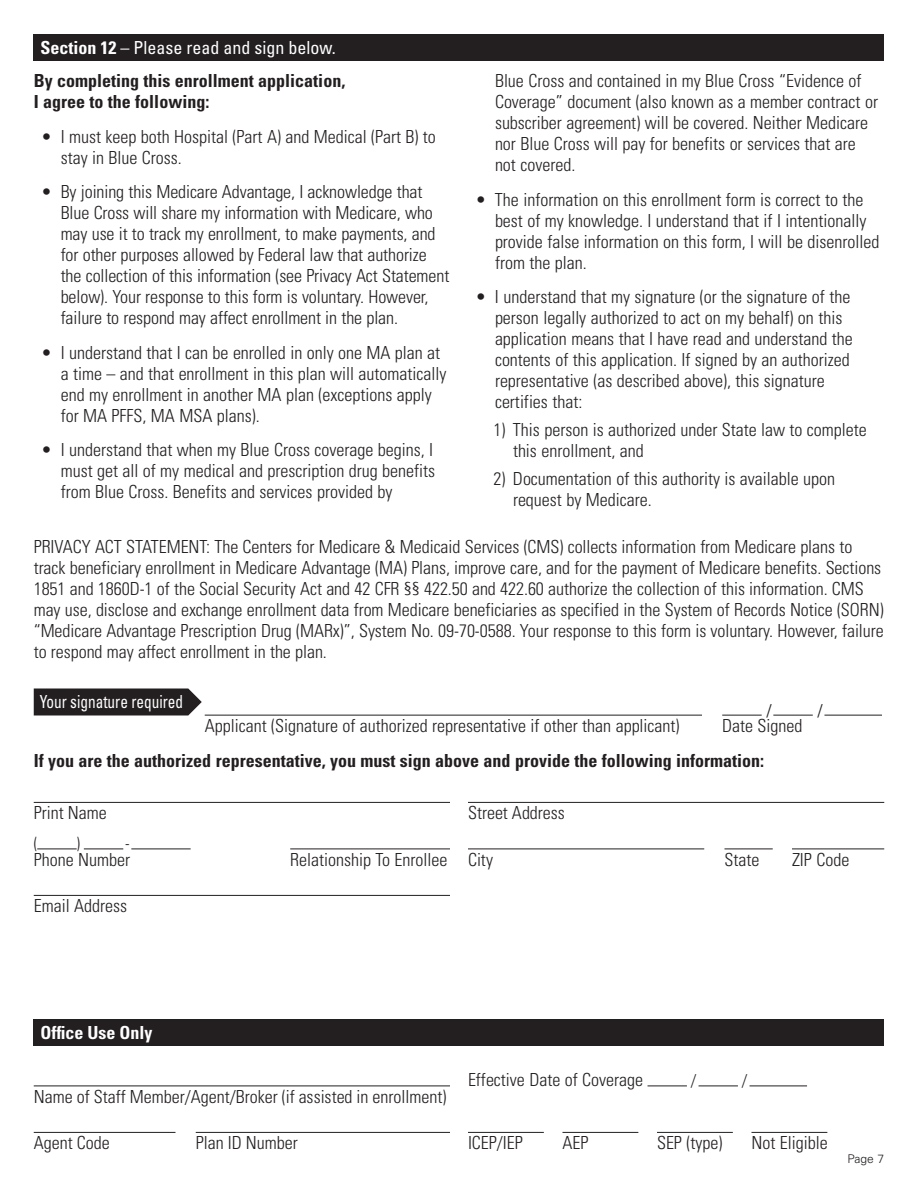
<style>
.page{position:relative;width:918px;height:1188px;background:#fff}
.page>*{position:absolute;margin:0;border:0;box-sizing:border-box;transform-origin:0 0}
.Body_Text{font:300 condensed 18px/21px "Univers LT Std";color:#231f20}
.t1{font:700 condensed 18px/21px "Univers LT Std";color:#231f20}
.t2{font:condensed 18px "Univers LT Std";color:#fff}
.t3{font:condensed 18px "Univers LT Std";color:#fff;scale:.85 1}
.t4{font:700 condensed 18px "Univers LT Std";color:#fff}
.Body_Text-2{font:300 condensed 16.5px "Univers LT Std";color:#231f20}
.t5{font:300 16.5px "Univers LT Std";color:#231f20}
.t6{font:300 12px "Univers LT Std";color:#231f20}
.s1{font-weight:700}
</style>
<div class="page">
<div style="left:34px;top:34px;width:850px;height:27px;background:#231f20"></div>
<svg style="left:34px;top:688px;width:168px;height:28px;background:#332f30"></svg>
<hr style="left:205px;top:715px;width:497px;height:1px;background:#231f20">
<hr style="left:722px;top:715px;width:40px;height:1px;background:#231f20">
<hr style="left:773px;top:715px;width:40px;height:1px;background:#231f20">
<hr style="left:824px;top:715px;width:58px;height:1px;background:#231f20">
<hr style="left:34px;top:802px;width:416px;height:1px;background:#231f20">
<hr style="left:37px;top:849px;width:40px;height:1px;background:#231f20">
<hr style="left:84px;top:849px;width:39px;height:1px;background:#231f20">
<hr style="left:131px;top:849px;width:60px;height:1px;background:#231f20">
<hr style="left:290px;top:849px;width:160px;height:1px;background:#231f20">
<hr style="left:34px;top:895px;width:416px;height:1px;background:#231f20">
<hr style="left:468px;top:802px;width:416px;height:1px;background:#231f20">
<hr style="left:468px;top:849px;width:236px;height:1px;background:#231f20">
<hr style="left:724px;top:849px;width:49px;height:1px;background:#231f20">
<hr style="left:792px;top:849px;width:92px;height:1px;background:#231f20">
<hr style="left:34px;top:1086px;width:416px;height:1px;background:#231f20">
<hr style="left:34px;top:1132px;width:142px;height:1px;background:#231f20">
<hr style="left:196px;top:1132px;width:254px;height:1px;background:#231f20">
<hr style="left:648px;top:1086px;width:39px;height:1px;background:#231f20">
<hr style="left:699px;top:1086px;width:39px;height:1px;background:#231f20">
<hr style="left:750px;top:1086px;width:57px;height:1px;background:#231f20">
<hr style="left:468px;top:1132px;width:76px;height:1px;background:#231f20">
<hr style="left:562px;top:1132px;width:76px;height:1px;background:#231f20">
<hr style="left:657px;top:1132px;width:76px;height:1px;background:#231f20">
<hr style="left:752px;top:1132px;width:75px;height:1px;background:#231f20">
<div style="left:34px;top:1019px;width:850px;height:27px;background:#231f20"></div>
<p class="t2" style="left:40px;top:36px;width:297px"><span class="s1">Section 12</span> – Please read and sign below.</p>
<p class="t1" style="left:34px;top:70px;width:313px">By completing this enrollment application,<br>I agree to the following:</p>
<p class="Body_Text" style="left:61px;top:126px;width:377px;text-indent:-20px">• I must keep both Hospital (Part A) and Medical (Part B) to stay in Blue Cross.</p>
<p class="Body_Text" style="left:61px;top:181px;width:390px;text-indent:-20px">• By joining this Medicare Advantage, I acknowledge that Blue Cross will share my information with Medicare, who may use it to track my enrollment, to make payments, and for other purposes allowed by Federal law that authorize the collection of this information (see Privacy Act Statement below). Your response to this form is voluntary. However, failure to respond may affect enrollment in the plan.</p>
<p class="Body_Text" style="left:61px;top:342px;width:387px;text-indent:-20px">• I understand that I can be enrolled in only one MA plan at a time – and that enrollment in this plan will automatically end my enrollment in another MA plan (exceptions apply for MA PFFS, MA MSA plans).</p>
<p class="Body_Text" style="left:61px;top:439px;width:376px;text-align:justify;text-indent:-20px">• I understand that when my Blue Cross coverage begins, I must get all of my medical and prescription drug benefits from Blue Cross. Benefits and services provided by</p>
<p class="Body_Text" style="left:495px;top:70px;width:385px">Blue Cross and contained in my Blue Cross “Evidence of Coverage” document (also known as a member contract or subscriber agreement) will be covered. Neither Medicare nor Blue Cross will pay for benefits or services that are not covered.</p>
<p class="Body_Text" style="left:495px;top:189px;width:386px;text-indent:-20px">• The information on this enrollment form is correct to the best of my knowledge. I understand that if I intentionally provide false information on this form, I will be disenrolled from the plan.</p>
<p class="Body_Text" style="left:495px;top:286px;width:359px;text-indent:-20px">• I understand that my signature (or the signature of the person legally authorized to act on my behalf) on this application means that I have read and understand the contents of this application. If signed by an authorized representative (as described above), this signature certifies that:</p>
<p class="Body_Text" style="left:513px;top:419px;width:355px;text-indent:-20px">1) This person is authorized under State law to complete this enrollment, and</p>
<p class="Body_Text" style="left:513px;top:468px;width:324px;text-indent:-20px">2) Documentation of this authority is available upon request by Medicare.</p>
<p class="Body_Text" style="left:34px;top:536px;width:852px">PRIVACY ACT STATEMENT: The Centers for Medicare &amp; Medicaid Services (CMS) collects information from Medicare plans to track beneficiary enrollment in Medicare Advantage (MA) Plans, improve care, and for the payment of Medicare benefits. Sections 1851 and 1860D-1 of the Social Security Act and 42 CFR §§ 422.50 and 422.60 authorize the collection of this information. CMS may use, disclose and exchange enrollment data from Medicare beneficiaries as specified in the System of Records Notice (SORN) “Medicare Advantage Prescription Drug (MARx)”, System No. 09-70-0588. Your response to this form is voluntary. However, failure to respond may affect enrollment in the plan.</p>
<p class="t3" style="left:40px;top:690px;width:170px">Your signature required</p>
<p class="t5" style="left:767px;top:700px;width:6px">/</p>
<p class="t5" style="left:818px;top:700px;width:6px">/</p>
<p class="Body_Text" style="left:205px;top:715px;width:476px">Applicant (Signature of authorized representative if other than applicant)</p>
<p class="Body_Text" style="left:722px;top:715px;width:82px">Date Signed</p>
<p class="t1" style="left:34px;top:750px;width:732px">If you are the authorized representative, you must sign above and provide the following information:</p>
<p class="Body_Text" style="left:34px;top:802px;width:74px">Print Name</p>
<p class="Body_Text-2" style="left:34px;top:834px;width:5px">(</p>
<p class="Body_Text-2" style="left:77px;top:834px;width:5px">)</p>
<p class="Body_Text-2" style="left:125px;top:834px;width:6px">-</p>
<p class="Body_Text" style="left:34px;top:849px;width:98px">Phone Number</p>
<p class="Body_Text" style="left:290px;top:849px;width:159px">Relationship To Enrollee</p>
<p class="Body_Text" style="left:34px;top:895px;width:95px">Email Address</p>
<p class="Body_Text" style="left:468px;top:802px;width:98px">Street Address</p>
<p class="Body_Text" style="left:468px;top:849px;width:27px">City</p>
<p class="Body_Text" style="left:724px;top:849px;width:36px">State</p>
<p class="Body_Text" style="left:792px;top:849px;width:59px">ZIP Code</p>
<p class="t4" style="left:40px;top:1022px;width:113px">Office Use Only</p>
<p class="Body_Text" style="left:34px;top:1086px;width:414px">Name of Staff Member/Agent/Broker (if assisted in enrollment)</p>
<p class="Body_Text" style="left:34px;top:1132px;width:77px">Agent Code</p>
<p class="Body_Text" style="left:196px;top:1132px;width:103px">Plan ID Number</p>
<p class="Body_Text" style="left:468px;top:1069px;width:177px">Effective Date of Coverage</p>
<p class="Body_Text-2" style="left:691px;top:1071px;width:7px">/</p>
<p class="Body_Text-2" style="left:742px;top:1071px;width:7px">/</p>
<p class="Body_Text" style="left:468px;top:1132px;width:56px">ICEP/IEP</p>
<p class="Body_Text" style="left:562px;top:1132px;width:27px">AEP</p>
<p class="Body_Text" style="left:657px;top:1132px;width:67px">SEP (type)</p>
<p class="Body_Text" style="left:752px;top:1132px;width:78px">Not Eligible</p>
<p class="t6" style="left:848px;top:1151px;width:38px">Page 7</p>
</div>
